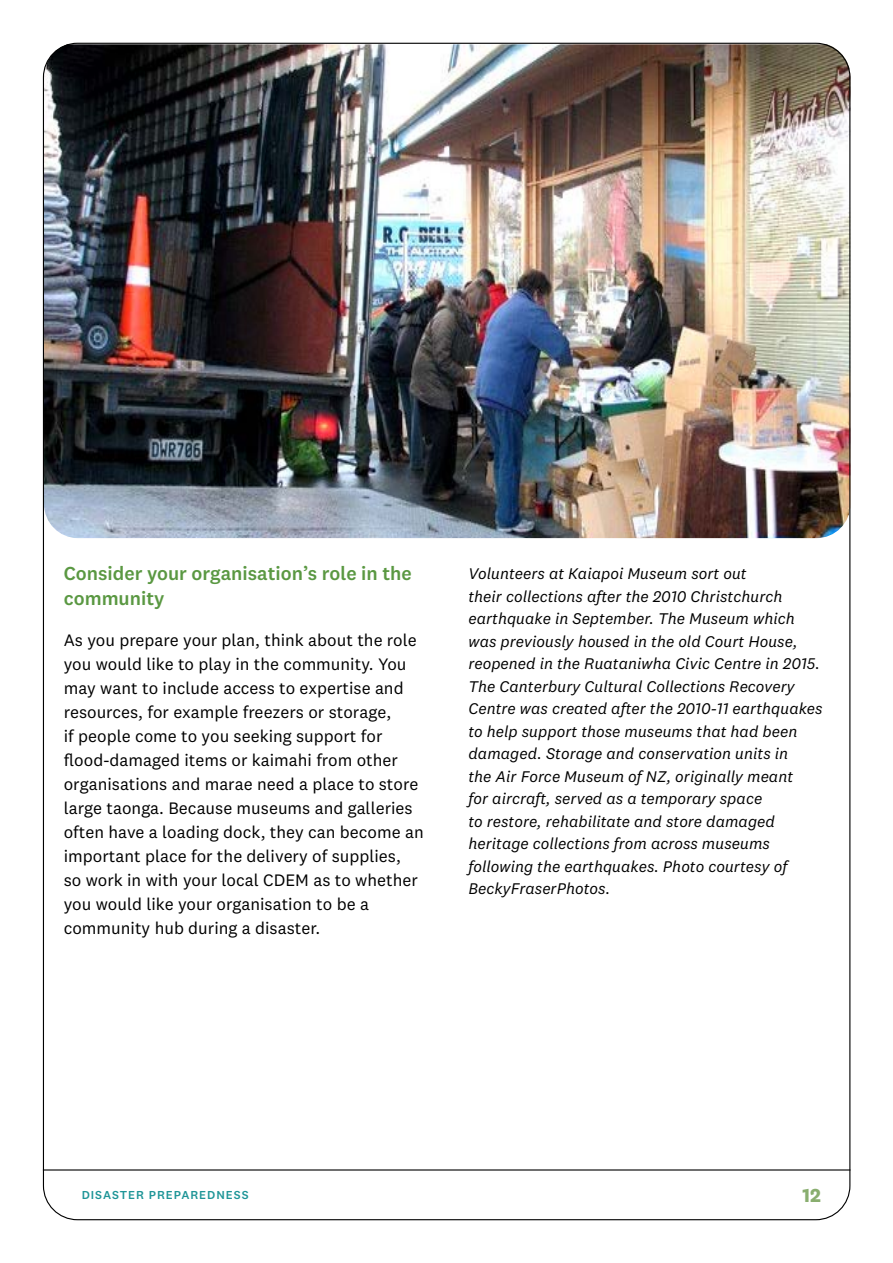
<style>
.page{position:relative;width:893px;height:1263px;background:#fff}
.page>*{position:absolute;margin:0;border:0;box-sizing:border-box;transform-origin:0 0}
.t1{font:500 19.5px/24.8px "National 2";color:#5a9842}
.t2{font:700 19.5px "National 2";color:#89ae6f}
.t3{font:17.25px/24px "National 2";color:#000}
.t4{font:italic 16.05px/22.5px "National 2";color:#000}
.t5{font:500 12px "National 2";letter-spacing:.08em;color:#1e9597}
</style>
<div class="page">
<img style="left:44px;top:44px;width:806px;height:494px">
<hr style="left:43px;top:1169px;width:807px;height:1px;background:#000">
<p class="t1" style="left:64px;top:561px;width:350px">Consider your organisation’s role in the community</p>
<p class="t3" style="left:64px;top:628px;width:361px">As you prepare your plan, think about the role you would like to play in the community. You may want to include access to expertise and resources, for example freezers or storage,<br>if people come to you seeking support for flood-damaged items or kaimahi from other organisations and marae need a place to store large taonga. Because museums and galleries often have a loading dock, they can become an important place for the delivery of supplies,<br>so work in with your local CDEM as to whether you would like your organisation to be a community hub during a disaster.</p>
<p class="t4" style="left:468px;top:562px;width:356px">Volunteers at Kaiapoi Museum sort out<br>their collections after the 2010 Christchurch earthquake in September. The Museum which was previously housed in the old Court House, reopened in the Ruataniwha Civic Centre in 2015.<br>The Canterbury Cultural Collections Recovery Centre was created after the 2010-11 earthquakes to help support those museums that had been damaged. Storage and conservation units in<br>the Air Force Museum of NZ, originally meant<br>for aircraft, served as a temporary space<br>to restore, rehabilitate and store damaged heritage collections from across museums following the earthquakes. Photo courtesy of BeckyFraserPhotos.</p>
<p class="t5" style="left:82px;top:1188px;width:168px">DISASTER PREPAREDNESS</p>
<p class="t2" style="left:803px;top:1183px;width:20px">12</p>
</div>
